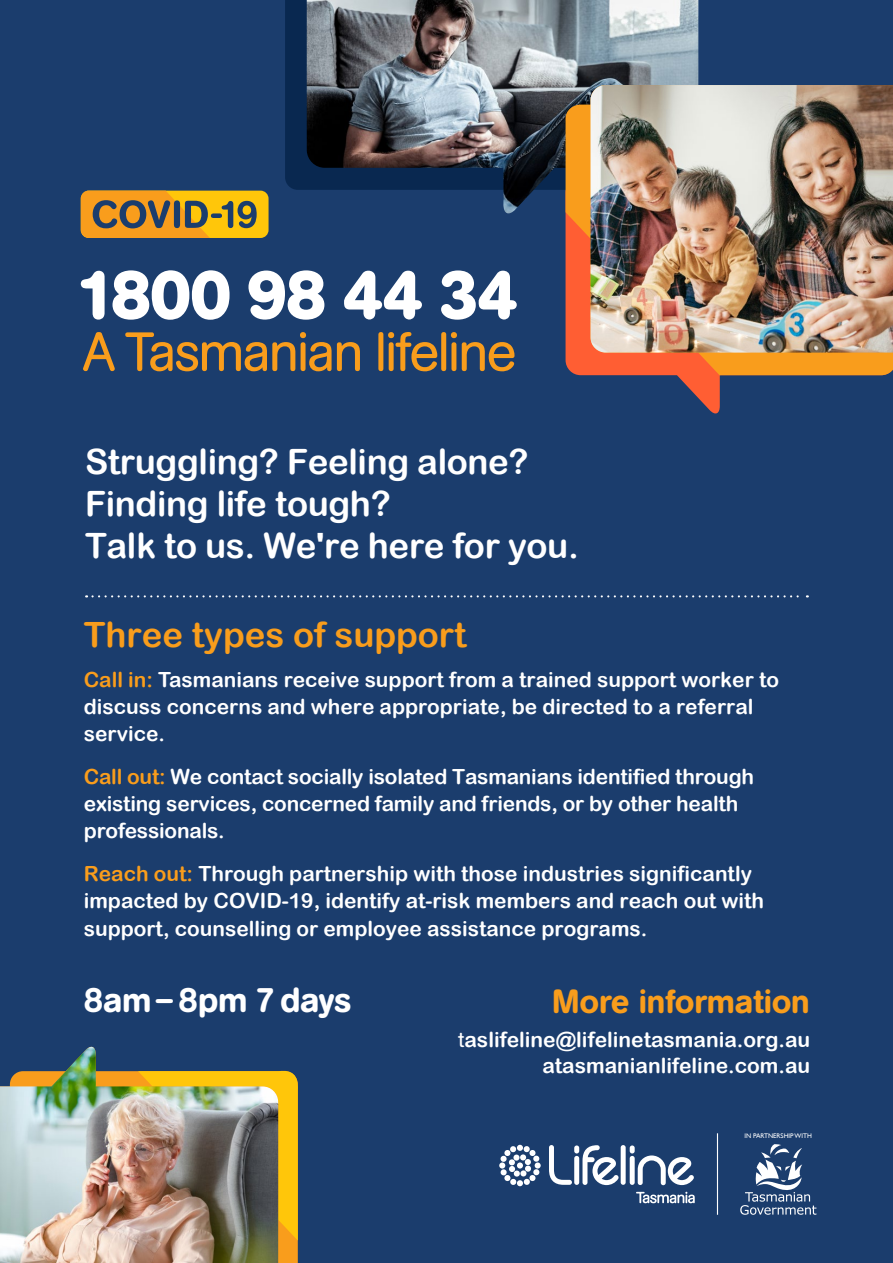
<style>
.page{position:relative;width:893px;height:1263px;background:#1b3d6d}
.page>*{position:absolute;margin:0;border:0;box-sizing:border-box;transform-origin:0 0}
.t1{font:34.95px/41.8px "Arial Rounded MT Bold";letter-spacing:-.01em;color:#fff}
.t2{font:34.8px "Arial Rounded MT Bold";color:#f99d1c}
.t3{font:500 34.5px "AG Book Rounded";letter-spacing:-.005em;color:#fff}
.t4{font:500 33px "AG Book Rounded";color:#f99d1c}
.t5{font:21px/25.8px "Arial Rounded MT Bold";color:#fff;text-align:right}
.t6{font:20.85px/27.2px "Arial Rounded MT Bold";color:#fff}
.t7{font:6.6px "Gill Sans";color:#fff}
.s1{color:#f99d1c}
.s2{font-family:"AG Book Rounded"}
</style>
<div class="page">
<svg style="left:81px;top:270px;width:436px;height:50px"></svg>
<svg style="left:83px;top:332px;width:431px;height:39px"></svg>
<svg style="left:549px;top:1145px;width:23px;height:40px"></svg>
<div style="left:574px;top:1156px;width:5px;height:29px;background:#fff;border-radius:2px"></div>
<svg style="left:582px;top:1145px;width:112px;height:40px"></svg>
<div style="left:574px;top:1145px;width:5px;height:8px;background:#fff;border-radius:2px"></div>
<div style="left:630px;top:1156px;width:5px;height:29px;background:#fff;border-radius:2px"></div>
<div style="left:630px;top:1145px;width:5px;height:8px;background:#fff;border-radius:2px"></div>
<svg style="left:499px;top:1145px;width:42px;height:41px"></svg>
<svg style="left:636px;top:1192px;width:59px;height:11px"></svg>
<hr style="left:717px;top:1133px;width:1px;height:82px;background:#fff">
<svg style="left:740px;top:1144px;width:76px;height:71px"></svg>
<div style="left:81px;top:191px;width:188px;height:47px;background:#ffc60a;border-radius:8px"></div>
<svg style="left:81px;top:191px;width:176px;height:47px"></svg>
<svg style="left:278px;top:1070px;width:20px;height:170px;background:#f8bf0d"></svg>
<img style="left:0;top:1047px;width:278px;height:216px">
<div style="left:285px;top:0;width:22px;height:190px;background:#092850"></div>
<img style="left:307px;top:0;width:391px;height:215px">
<svg style="left:579px;top:375px;width:305px;height:39px"></svg>
<svg style="left:566px;top:105px;width:327px;height:270px;background:#fa7e27"></svg>
<img style="left:590px;top:85px;width:303px;height:268px">
<svg style="left:86px;top:595px;width:722px;height:2px"></svg>
<h1 class="t1" style="left:85px;top:440px;width:495px">Struggling? Feeling alone?<br>Finding life tough?<br>Talk to us. We're here for you.</h1>
<h2 class="t2" style="left:84px;top:614px;width:384px">Three types of support</h2>
<p class="t6" style="left:84px;top:666px;width:697px"><span class="s1">Call in:</span> Tasmanians receive support from a trained support worker to discuss concerns and where appropriate, be directed to a referral service.</p>
<p class="t6" style="left:84px;top:763px;width:672px"><span class="s1">Call out:</span> We contact socially isolated Tasmanians identified through existing services, concerned family and friends, or by other health professionals.</p>
<p class="t6" style="left:84px;top:859px;width:682px"><span class="s1">Reach out:</span> Through partnership with those industries significantly impacted by COVID-19, identify at-risk members and reach out with support, counselling or employee assistance programs.</p>
<h3 class="t3" style="left:84px;top:979px;width:269px">8am–8pm 7 days</h3>
<h3 class="t4" style="left:552px;top:982px;width:259px">More information</h3>
<p class="t5" style="left:458px;top:1026px;width:353px"><span class="s2">t</span>aslifeline@lifelinetasmania.org.au atasmanianlifeline.com.au</p>
<p class="t7" style="left:745px;top:1132px;width:69px">IN PARTNERSHIP WITH</p>
</div>
